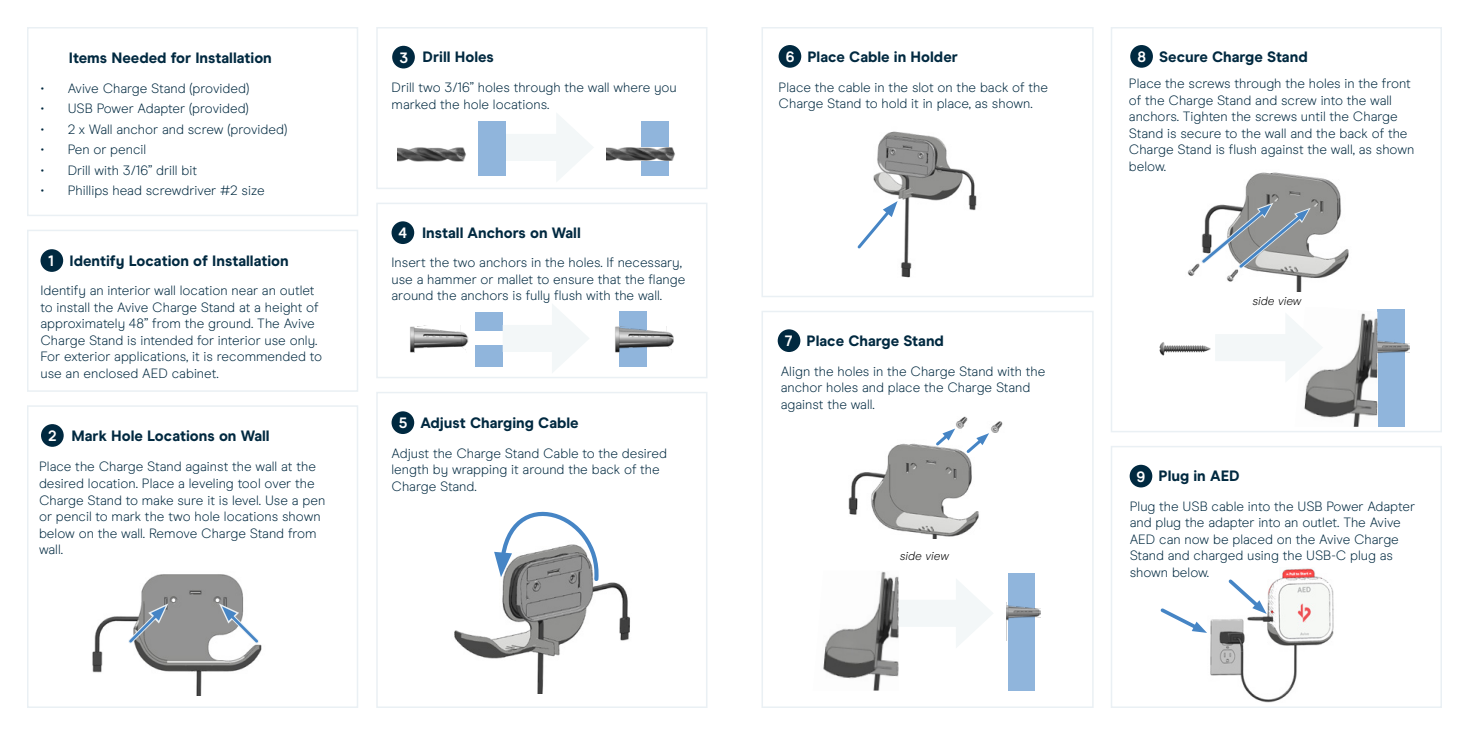
<style>
.page{position:relative;width:1469px;height:735px;background:#fff}
.page>*{position:absolute;margin:0;border:0;box-sizing:border-box;transform-origin:0 0}
.t1{font:800 15px "Modern Era";color:#002940}
.t2{font:300 13.5px/16.5px "Modern Era";color:#002940}
.t3{font:italic 300 12px "Modern Era";color:#000}
.s1{font-size:15px}
.s2{font-weight:700;color:#fff}
</style>
<div class="page">
<div style="left:376px;top:392px;width:331px;height:315px;border:2px solid #eaf0f4"></div>
<div style="left:761px;top:310px;width:333px;height:397px;border:2px solid #eaf0f4"></div>
<div style="left:1111px;top:27px;width:331px;height:405px;border:2px solid #eaf0f4"></div>
<div style="left:761px;top:27px;width:333px;height:270px;border:2px solid #eaf0f4"></div>
<div style="left:1111px;top:446px;width:331px;height:261px;border:2px solid #eaf0f4"></div>
<div style="left:27px;top:27px;width:331px;height:189px;border:2px solid #eaf0f4"></div>
<div style="left:27px;top:230px;width:331px;height:162px;border:2px solid #eaf0f4"></div>
<div style="left:27px;top:405px;width:331px;height:302px;border:2px solid #eaf0f4"></div>
<div style="left:376px;top:27px;width:331px;height:162px;border:2px solid #eaf0f4"></div>
<div style="left:376px;top:202px;width:331px;height:176px;border:2px solid #eaf0f4"></div>
<div style="left:891px;top:599px;width:78px;height:27px;background:#f3f7f8"></div>
<svg style="left:956px;top:579px;width:37px;height:69px"></svg>
<img style="left:1210px;top:568px;width:124px;height:134px">
<svg style="left:1225px;top:576px;width:41px;height:37px"></svg>
<div style="left:41px;top:249px;width:22px;height:23px;background:#002940;border-radius:50%"></div>
<div style="left:391px;top:411px;width:23px;height:23px;background:#002940;border-radius:50%"></div>
<div style="left:779px;top:45px;width:22px;height:23px;background:#002940;border-radius:50%"></div>
<div style="left:778px;top:329px;width:22px;height:23px;background:#002940;border-radius:50%"></div>
<div style="left:1130px;top:45px;width:23px;height:23px;background:#002940;border-radius:50%"></div>
<div style="left:1130px;top:464px;width:22px;height:23px;background:#002940;border-radius:50%"></div>
<div style="left:392px;top:46px;width:23px;height:22px;background:#002940;border-radius:50%"></div>
<div style="left:391px;top:221px;width:23px;height:23px;background:#002940;border-radius:50%"></div>
<img style="left:397px;top:147px;width:69px;height:15px">
<img style="left:873px;top:131px;width:104px;height:147px">
<div style="left:41px;top:424px;width:23px;height:22px;background:#002940;border-radius:50%"></div>
<img style="left:92px;top:574px;width:170px;height:121px">
<img style="left:454px;top:582px;width:176px;height:111px">
<div style="left:620px;top:311px;width:27px;height:21px;background:#90b5dc"></div>
<img style="left:410px;top:325px;width:59px;height:27px">
<div style="left:476px;top:312px;width:26px;height:18px;background:#90b5dc"></div>
<div style="left:476px;top:345px;width:26px;height:21px;background:#90b5dc"></div>
<div style="left:620px;top:345px;width:27px;height:21px;background:#90b5dc"></div>
<img style="left:615px;top:326px;width:59px;height:26px">
<svg style="left:857px;top:201px;width:41px;height:50px"></svg>
<svg style="left:494px;top:511px;width:107px;height:72px"></svg>
<img style="left:848px;top:416px;width:155px;height:122px">
<svg style="left:964px;top:433px;width:25px;height:22px"></svg>
<img style="left:823px;top:571px;width:76px;height:119px">
<div style="left:1008px;top:610px;width:27px;height:80px;background:#90b5dc"></div>
<div style="left:1008px;top:573px;width:27px;height:37px;background:#90b5dc"></div>
<img style="left:1007px;top:605px;width:33px;height:16px">
<div style="left:1377px;top:350px;width:27px;height:76px;background:#90b5dc"></div>
<div style="left:1377px;top:309px;width:27px;height:37px;background:#90b5dc"></div>
<img style="left:1377px;top:337px;width:32px;height:38px">
<img style="left:1304px;top:313px;width:73px;height:113px">
<div style="left:505px;top:134px;width:65px;height:27px;background:#f3f7f8"></div>
<svg style="left:557px;top:114px;width:36px;height:67px"></svg>
<div style="left:503px;top:325px;width:62px;height:27px;background:#f3f7f8"></div>
<svg style="left:552px;top:304px;width:37px;height:69px"></svg>
<svg style="left:124px;top:603px;width:44px;height:44px"></svg>
<svg style="left:219px;top:603px;width:43px;height:44px"></svg>
<svg style="left:933px;top:428px;width:22px;height:20px"></svg>
<img style="left:1187px;top:172px;width:162px;height:119px">
<svg style="left:1197px;top:203px;width:114px;height:70px"></svg>
<div style="left:1215px;top:334px;width:84px;height:27px;background:#f3f7f8"></div>
<svg style="left:1286px;top:313px;width:37px;height:70px"></svg>
<img style="left:1159px;top:342px;width:52px;height:14px">
<svg style="left:1160px;top:608px;width:47px;height:25px"></svg>
<div style="left:478px;top:122px;width:28px;height:54px;background:#90b5dc"></div>
<img style="left:606px;top:146px;width:69px;height:16px">
<div style="left:641px;top:122px;width:27px;height:25px;background:#90b5dc"></div>
<div style="left:641px;top:161px;width:27px;height:15px;background:#90b5dc"></div>
<p class="t1" style="left:69px;top:49px;width:204px">Items Needed for Installation</p>
<p class="t2" style="left:41px;top:80px;width:210px"><span class="s1">•</span> Avive Charge Stand (provided)</p>
<p class="t2" style="left:41px;top:100px;width:210px"><span class="s1">•</span> USB Power Adapter (provided)</p>
<p class="t2" style="left:41px;top:121px;width:248px"><span class="s1">•</span> 2 x Wall anchor and screw (provided)</p>
<p class="t2" style="left:41px;top:141px;width:107px"><span class="s1">•</span> Pen or pencil</p>
<p class="t2" style="left:41px;top:162px;width:158px"><span class="s1">•</span> Drill with 3/16” drill bit</p>
<p class="t2" style="left:41px;top:182px;width:225px"><span class="s1">•</span> Phillips head screwdriver #2 size</p>
<p class="t1" style="left:48px;top:251px;width:242px"><span class="s2">1</span> Identify Location of Installation</p>
<p class="t2" style="left:40px;top:282px;width:283px">Identify an interior wall location near an outlet to install the Avive Charge Stand at a height of approximately 48” from the ground. The Avive Charge Stand is intended for interior use only.<br>For exterior applications, it is recommended to use an enclosed AED cabinet.</p>
<p class="t1" style="left:48px;top:426px;width:223px"><span class="s2">2</span> Mark Hole Locations on Wall</p>
<p class="t2" style="left:39px;top:458px;width:288px">Place the Charge Stand against the wall at the desired location. Place a leveling tool over the Charge Stand to make sure it is level. Use a pen or pencil to mark the two hole locations shown below on the wall. Remove Charge Stand from wall.</p>
<p class="t1" style="left:399px;top:48px;width:96px"><span class="s2">3</span> Drill Holes</p>
<p class="t2" style="left:392px;top:79px;width:287px">Drill two 3/16” holes through the wall where you marked the hole locations.</p>
<p class="t1" style="left:398px;top:224px;width:184px"><span class="s2">4</span> Install Anchors on Wall</p>
<p class="t2" style="left:392px;top:254px;width:295px">Insert the two anchors in the holes. If necessary, use a hammer or mallet to ensure that the flange around the anchors is fully flush with the wall.</p>
<p class="t1" style="left:399px;top:413px;width:181px"><span class="s2">5</span> Adjust Charging Cable</p>
<p class="t2" style="left:392px;top:445px;width:277px">Adjust the Charge Stand Cable to the desired length by wrapping it around the back of the<br>Charge Stand.</p>
<p class="t1" style="left:786px;top:47px;width:173px"><span class="s2">6</span> Place Cable in Holder</p>
<p class="t2" style="left:779px;top:79px;width:271px">Place the cable in the slot on the back of the<br>Charge Stand to hold it in place, as shown.</p>
<p class="t1" style="left:785px;top:331px;width:160px"><span class="s2">7</span> Place Charge Stand</p>
<p class="t2" style="left:781px;top:363px;width:266px">Align the holes in the Charge Stand with the anchor holes and place the Charge Stand against the wall.</p>
<p class="t3" style="left:900px;top:548px;width:51px">side view</p>
<p class="t1" style="left:1137px;top:47px;width:172px"><span class="s2">8</span> Secure Charge Stand</p>
<p class="t2" style="left:1129px;top:75px;width:287px">Place the screws through the holes in the front of the Charge Stand and screw into the wall anchors. Tighten the screws until the Charge Stand is secure to the wall and the back of the Charge Stand is flush against the wall, as shown below.</p>
<p class="t3" style="left:1252px;top:294px;width:51px">side view</p>
<p class="t1" style="left:1136px;top:467px;width:105px"><span class="s2">9</span> Plug in AED</p>
<p class="t2" style="left:1130px;top:497px;width:287px">Plug the USB cable into the USB Power Adapter and plug the adapter into an outlet. The Avive AED can now be placed on the Avive Charge Stand and charged using the USB-C plug as shown below.</p>
</div>
